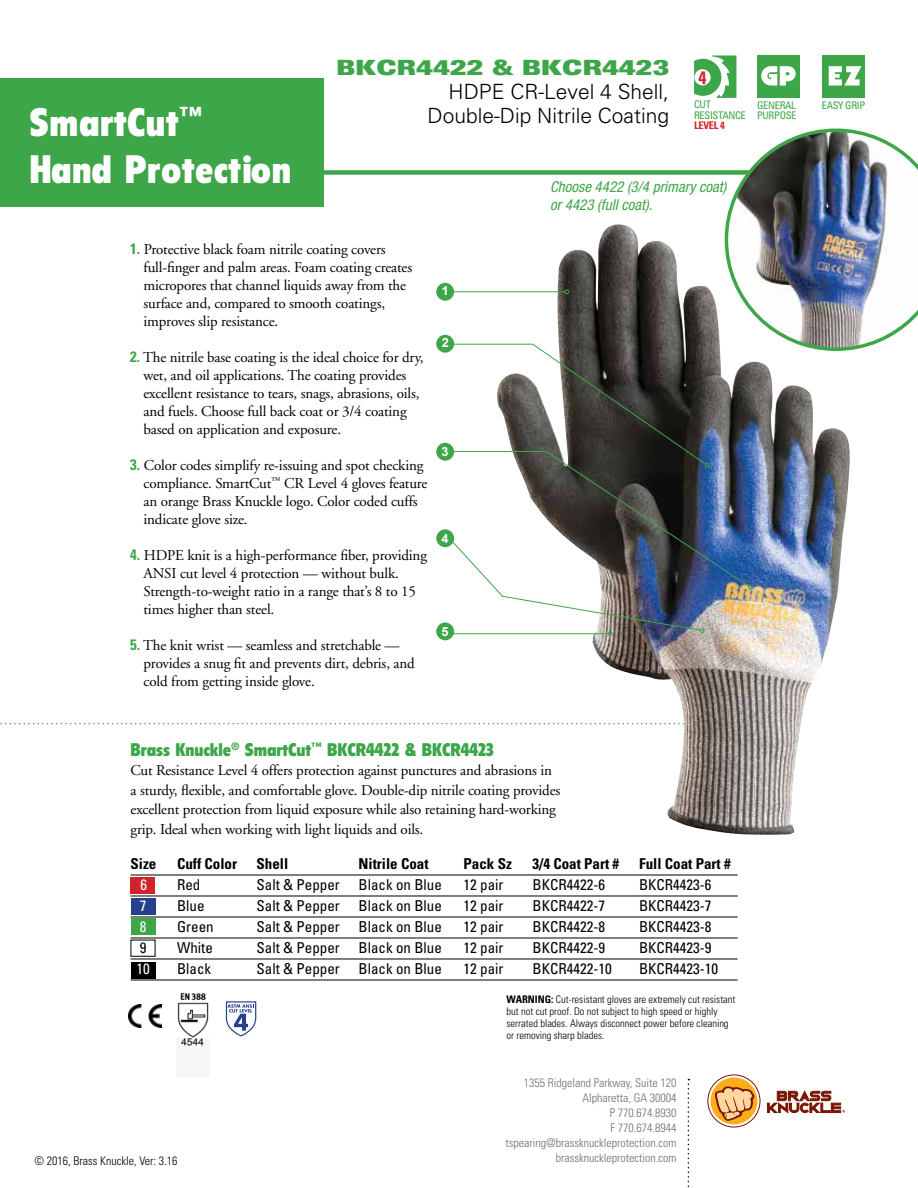
<style>
.page{position:relative;width:918px;height:1188px;background:#fff}
.page>*{position:absolute;margin:0;border:0;box-sizing:border-box;transform-origin:0 0}
.t1{font:900 condensed 39px/46.8px "Flyer";letter-spacing:.02em;color:#fff}
.t2{font:300 21px/24px "Univers";color:#000;text-align:right}
.t3{font:900 expanded 21px "Univers";color:#3da648;scale:.95 1}
.t4{font:900 condensed 18px "Flyer";color:#3da648}
.t5{font:700 condensed 18px "Univers";color:#d2232a}
.t6{font:15px/18px "Adobe Garamond";letter-spacing:-.01em;color:#000}
.t7{font:condensed 15px "Univers";color:#000}
.t8{font:700 condensed 15px "Univers";color:#000}
.t9{font:italic condensed 15px/18px "Helvetica Neue";color:#3da648}
.t10{font:condensed 15px "Univers";color:#fff}
.t11{font:700 12.75px "Arial";color:#fff}
.t12{font:300 condensed 12px/15px "Univers";color:#6d6e71;text-align:right}
.t13{font:300 condensed 12px "Univers";color:#000}
.t14{font:300 condensed 10.5px/12px "Univers";color:#000}
.t15{font:condensed 10.5px/10.5px "Univers";letter-spacing:-.03em;color:#3da648}
.t16{font:700 condensed 10.5px "Univers";letter-spacing:-.03em;color:#d2232a}
.s1{font-family:"Univers";font-weight:700;font-stretch:condensed;color:#3da648}
.s2{font-weight:700}
</style>
<div class="page">
<div style="left:0;top:170px;width:918px;height:5px;background:#3da648"></div>
<svg style="left:688px;top:1079px;width:1px;height:108px"></svg>
<svg style="left:708px;top:1075px;width:52px;height:52px"></svg>
<div style="left:708px;top:1075px;width:52px;height:52px;border:1px solid #7a1502;border-radius:50%"></div>
<div style="left:711px;top:1078px;width:46px;height:46px;background:#fbad18;border-radius:50%"></div>
<svg style="left:714px;top:1078px;width:41px;height:44px"></svg>
<svg style="left:767px;top:1091px;width:78px;height:23px"></svg>
<div style="left:0;top:79px;width:324px;height:128px;background:#3da648"></div>
<svg style="left:0;top:723px;width:490px;height:1px"></svg>
<img style="left:492px;top:636px;width:337px;height:199px">
<div style="left:131px;top:898px;width:24px;height:16px;background:#25408f"></div>
<div style="left:131px;top:878px;width:24px;height:16px;background:#d2232a"></div>
<div style="left:131px;top:919px;width:24px;height:16px;background:#3da648"></div>
<div style="left:131px;top:962px;width:24px;height:16px;background:#000"></div>
<hr style="left:131px;top:875px;width:607px;height:1px;background:#000">
<hr style="left:131px;top:896px;width:607px;height:1px;background:#000">
<hr style="left:131px;top:917px;width:607px;height:1px;background:#000">
<hr style="left:131px;top:938px;width:607px;height:1px;background:#000">
<hr style="left:131px;top:959px;width:607px;height:1px;background:#000">
<hr style="left:131px;top:980px;width:607px;height:1px;background:#000">
<div style="left:436px;top:283px;width:18px;height:18px;background:#3da648;border-radius:50%"></div>
<div style="left:436px;top:335px;width:18px;height:18px;background:#3da648;border-radius:50%"></div>
<div style="left:436px;top:443px;width:18px;height:18px;background:#3da648;border-radius:50%"></div>
<div style="left:436px;top:529px;width:18px;height:18px;background:#3da648;border-radius:50%"></div>
<img style="left:177px;top:993px;width:32px;height:53px">
<img style="left:129px;top:1004px;width:32px;height:24px">
<svg style="left:225px;top:1001px;width:32px;height:36px"></svg>
<img style="left:448px;top:129px;width:470px;height:507px">
<div style="left:436px;top:622px;width:18px;height:18px;background:#3da648;border-radius:50%"></div>
<svg style="left:694px;top:56px;width:42px;height:42px"></svg>
<div style="left:757px;top:56px;width:43px;height:42px;background:#3da648"></div>
<svg style="left:761px;top:66px;width:35px;height:20px"></svg>
<div style="left:822px;top:56px;width:43px;height:42px;background:#3da648"></div>
<svg style="left:829px;top:66px;width:33px;height:20px"></svg>
<h1 class="t1" style="left:29px;top:99px;width:263px">SmartCut<sup>™<br></sup>Hand Protection</h1>
<h2 class="t3" style="left:336px;top:55px;width:352px">BKCR4422 &amp; BKCR4423</h2>
<h2 class="t2" style="left:428px;top:79px;width:243px">HDPE CR-Level 4 Shell,<br>Double-Dip Nitrile Coating</h2>
<p class="t5" style="left:698px;top:66px;width:9px">4</p>
<p class="t15" style="left:694px;top:99px;width:53px">CUT<br>RESISTANCE</p>
<p class="t16" style="left:694px;top:119px;width:32px">LEVEL 4</p>
<p class="t15" style="left:757px;top:100px;width:41px">GENERAL<br>PURPOSE</p>
<p class="t15" style="left:822px;top:100px;width:45px">EASY GRIP</p>
<p class="t9" style="left:550px;top:178px;width:178px">Choose 4422 (3/4 primary coat) or 4423 (full coat).</p>
<p class="t6" style="left:144px;top:241px;width:270px;text-indent:-14px"><span class="s1">1.</span> Protective black foam nitrile coating covers full-finger and palm areas. Foam coating creates micropores that channel liquids away from the surface and, compared to smooth coatings, improves slip resistance.</p>
<p class="t6" style="left:144px;top:349px;width:282px;text-indent:-14px"><span class="s1">2.</span> The nitrile base coating is the ideal choice for dry, wet, and oil applications. The coating provides excellent resistance to tears, snags, abrasions, oils, and fuels. Choose full back coat or 3/4 coating based on application and exposure.</p>
<p class="t6" style="left:144px;top:457px;width:286px;text-indent:-14px"><span class="s1">3.</span> Color codes simplify re-issuing and spot checking compliance. SmartCut<sup>™</sup> CR Level 4 gloves feature an orange Brass Knuckle logo. Color coded cuffs indicate glove size.</p>
<p class="t6" style="left:144px;top:547px;width:285px;text-indent:-13px"><span class="s1">4.</span> HDPE knit is a high-performance fiber, providing ANSI cut level 4 protection — without bulk.<br>Strength-to-weight ratio in a range that’s 8 to 15 times higher than steel.</p>
<p class="t6" style="left:144px;top:637px;width:273px;text-indent:-14px"><span class="s1">5.</span> The knit wrist — seamless and stretchable — provides a snug fit and prevents dirt, debris, and cold from getting inside glove.</p>
<p class="t11" style="left:442px;top:283px;width:9px">1</p>
<p class="t11" style="left:442px;top:335px;width:9px">2</p>
<p class="t11" style="left:442px;top:443px;width:9px">3</p>
<p class="t11" style="left:442px;top:530px;width:9px">4</p>
<p class="t11" style="left:442px;top:623px;width:9px">5</p>
<p class="t4" style="left:131px;top:739px;width:365px">Brass Knuckle<sup>®</sup> SmartCut<sup>™</sup> BKCR4422 &amp; BKCR4423</p>
<p class="t6" style="left:131px;top:761px;width:431px;line-height:19.5px">Cut Resistance Level 4 offers protection against punctures and abrasions in a sturdy, flexible, and comfortable glove. Double-dip nitrile coating provides excellent protection from liquid exposure while also retaining hard-working grip. Ideal when working with light liquids and oils.</p>
<p class="t8" style="left:131px;top:854px;width:27px">Size</p>
<p class="t8" style="left:177px;top:854px;width:62px">Cuff Color</p>
<p class="t8" style="left:257px;top:854px;width:33px">Shell</p>
<p class="t8" style="left:359px;top:854px;width:72px">Nitrile Coat</p>
<p class="t8" style="left:464px;top:854px;width:50px">Pack Sz</p>
<p class="t8" style="left:533px;top:854px;width:88px">3/4 Coat Part #</p>
<p class="t8" style="left:639px;top:854px;width:93px">Full Coat Part #</p>
<p class="t10" style="left:141px;top:875px;width:8px">6</p>
<p class="t7" style="left:177px;top:875px;width:25px">Red</p>
<p class="t7" style="left:257px;top:875px;width:187px">Salt &amp; Pepper Black on Blue</p>
<p class="t7" style="left:464px;top:875px;width:41px">12 pair</p>
<p class="t7" style="left:533px;top:875px;width:74px">BKCR4422-6</p>
<p class="t7" style="left:639px;top:875px;width:74px">BKCR4423-6</p>
<p class="t10" style="left:140px;top:896px;width:8px">7</p>
<p class="t7" style="left:177px;top:896px;width:29px">Blue</p>
<p class="t7" style="left:257px;top:896px;width:187px">Salt &amp; Pepper Black on Blue</p>
<p class="t7" style="left:464px;top:896px;width:41px">12 pair</p>
<p class="t7" style="left:533px;top:896px;width:74px">BKCR4422-7</p>
<p class="t7" style="left:639px;top:896px;width:74px">BKCR4423-7</p>
<p class="t10" style="left:140px;top:917px;width:8px">8</p>
<p class="t7" style="left:177px;top:917px;width:38px">Green</p>
<p class="t7" style="left:257px;top:917px;width:187px">Salt &amp; Pepper Black on Blue</p>
<p class="t7" style="left:464px;top:917px;width:41px">12 pair</p>
<p class="t7" style="left:533px;top:917px;width:74px">BKCR4422-8</p>
<p class="t7" style="left:639px;top:917px;width:74px">BKCR4423-8</p>
<p class="t7" style="left:140px;top:938px;width:8px">9</p>
<p class="t7" style="left:177px;top:938px;width:37px">White</p>
<p class="t7" style="left:257px;top:938px;width:187px">Salt &amp; Pepper Black on Blue</p>
<p class="t7" style="left:464px;top:938px;width:41px">12 pair</p>
<p class="t7" style="left:533px;top:938px;width:74px">BKCR4422-9</p>
<p class="t7" style="left:639px;top:938px;width:74px">BKCR4423-9</p>
<p class="t10" style="left:137px;top:959px;width:15px">10</p>
<p class="t7" style="left:177px;top:959px;width:36px">Black</p>
<p class="t7" style="left:257px;top:959px;width:187px">Salt &amp; Pepper Black on Blue</p>
<p class="t7" style="left:464px;top:959px;width:41px">12 pair</p>
<p class="t7" style="left:533px;top:959px;width:81px">BKCR4422-10</p>
<p class="t7" style="left:639px;top:959px;width:81px">BKCR4423-10</p>
<p class="t13" style="left:35px;top:1154px;width:145px">© 2016, Brass Knuckle, Ver: 3.16</p>
<p class="t14" style="left:507px;top:994px;width:231px"><span class="s2">WARNING:</span> Cut-resistant gloves are extremely cut resistant but not cut proof. Do not subject to high speed or highly serrated blades. Always disconnect power before cleaning or removing sharp blades.</p>
<p class="t12" style="left:506px;top:1075px;width:172px">1355 Ridgeland Parkway, Suite 120<br>Alpharetta, GA 30004<br>P 770.674.8930<br>F 770.674.8944 tspearing@brassknuckleprotection.com brassknuckleprotection.com</p>
</div>
